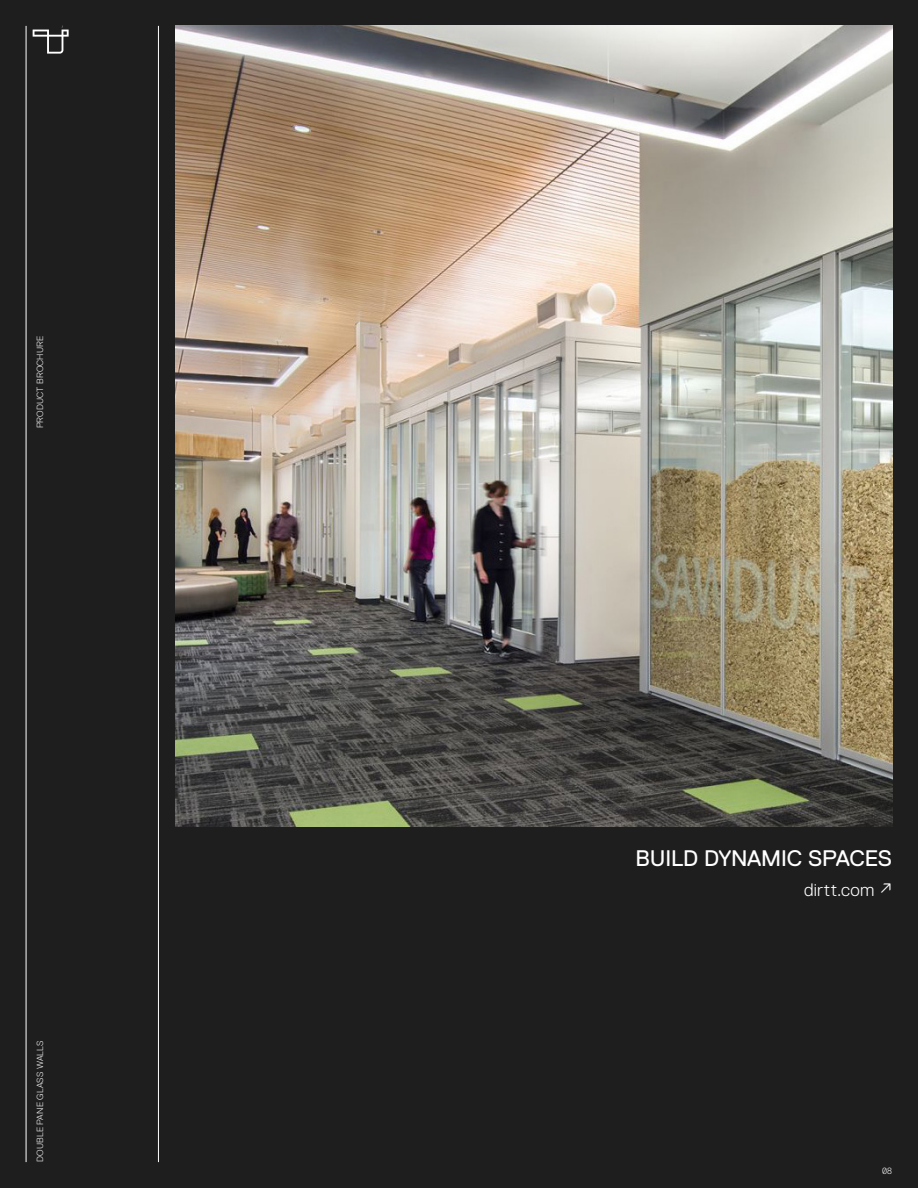
<style>
.page{position:relative;width:918px;height:1188px;background:#1e1e1e}
.page>*{position:absolute;margin:0;border:0;box-sizing:border-box;transform-origin:0 0}
.t1{font:22.5px "Replica DIRTT";letter-spacing:-.01em;color:#fff}
.t2{font:300 18px "Replica DIRTT";letter-spacing:.015em;color:#fff}
.t3{font:300 9px "Replica DIRTT";letter-spacing:.02em;color:#fff}
</style>
<div class="page">
<svg style="left:33px;top:26px;width:36px;height:28px"></svg>
<hr style="left:158px;top:26px;width:1px;height:1136px;background:#fff">
<hr style="left:26px;top:26px;width:1px;height:1136px;background:#fff">
<img style="left:176px;top:26px;width:716px;height:800px">
<p class="t3" style="left:35px;top:428px;width:94px;rotate:-90deg">PRODUCT BROCHURE</p>
<p class="t3" style="left:35px;top:1162px;width:123px;rotate:-90deg">DOUBLE PANE GLASS WALLS</p>
<h1 class="t1" style="left:636px;top:846px;width:258px">BUILD DYNAMIC SPACES</h1>
<h2 class="t2" style="left:804px;top:880px;width:90px">dirtt.com ↗</h2>
<p class="t3" style="left:882px;top:1166px;width:11px">08</p>
</div>
